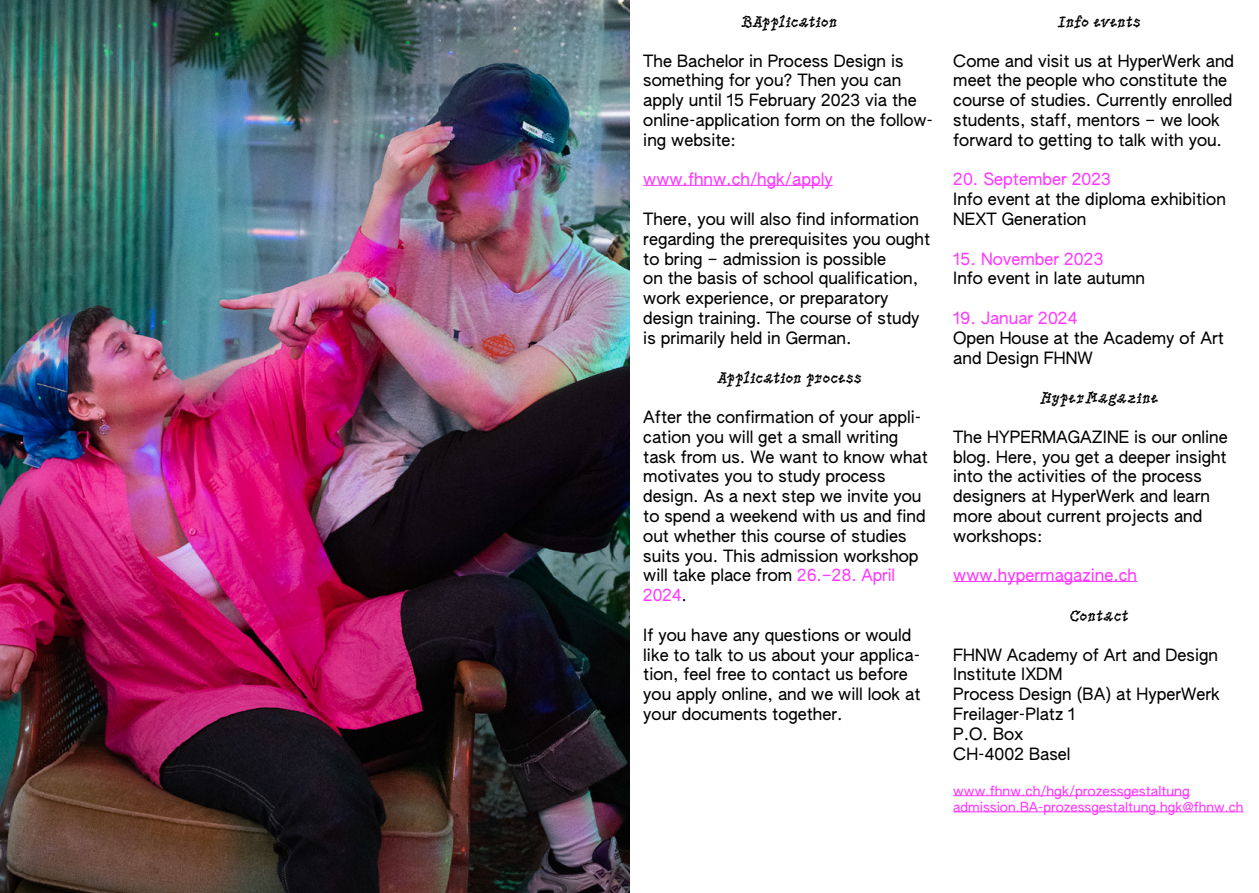
<style>
.page{position:relative;width:1259px;height:893px;background:#fff}
.page>*{position:absolute;margin:0;border:0;box-sizing:border-box;transform-origin:0 0}
.t1{font:16.5px/19.8px "AUTHENTIC Sans 90";color:#000}
.t2{font:16.5px "AUTHENTIC Sans 90";color:#ff3aff}
.t3{font:16.5px "Pic Nic";letter-spacing:-.015em;color:#000}
.t4{font:16.5px "Pic Nic";letter-spacing:-.035em;color:#000}
.t5{font:13.5px/16.2px "AUTHENTIC Sans 90";color:#ff3aff}
.s1{color:#ff3aff}
</style>
<div class="page">
<img style="left:0;top:0;width:629px;height:893px">
<hr style="left:643px;top:185px;width:189px;height:1px;background:#ff3aff">
<hr style="left:953px;top:581px;width:184px;height:1px;background:#ff3aff">
<hr style="left:953px;top:795px;width:236px;height:1px;background:#ff3aff">
<hr style="left:953px;top:812px;width:290px;height:1px;background:#ff3aff">
<p class="t3" style="left:741px;top:10px;width:98px">BApplication</p>
<p class="t1" style="left:643px;top:51px;width:291px">The Bachelor in Process Design is something for you? Then you can apply until 15 February 2023 via the online-application form on the follow&shy;ing website:</p>
<p class="t2" style="left:643px;top:169px;width:191px">www.fhnw.ch/hgk/apply</p>
<p class="t1" style="left:643px;top:209px;width:288px">There, you will also find information regarding the prerequisites you ought to bring – admission is possible<br>on the basis of school qualification, work experience, or preparatory design training. The course of study is primarily held in German.</p>
<p class="t3" style="left:716px;top:366px;width:147px">Application process</p>
<p class="t1" style="left:643px;top:407px;width:286px">After the confirmation of your appli&shy;cation you will get a small writing task from us. We want to know what motivates you to study process design. As a next step we invite you to spend a weekend with us and find out whether this course of studies suits you. This admission workshop will take place from <span class="s1">26.–28. April<br>2024</span>.</p>
<p class="t1" style="left:643px;top:625px;width:279px">If you have any questions or would like to talk to us about your applica&shy;tion, feel free to contact us before you apply online, and we will look at your documents together.</p>
<p class="t4" style="left:1057px;top:10px;width:85px">Info events</p>
<p class="t1" style="left:953px;top:51px;width:282px">Come and visit us at HyperWerk and meet the people who constitute the course of studies. Currently enrolled students, staff, mentors – we look forward to getting to talk with you.</p>
<p class="t2" style="left:953px;top:169px;width:159px">20. September 2023</p>
<p class="t1" style="left:953px;top:189px;width:274px">Info event at the diploma exhibition<br>NEXT Generation</p>
<p class="t2" style="left:953px;top:249px;width:152px">15. November 2023</p>
<p class="t1" style="left:953px;top:268px;width:193px">Info event in late autumn</p>
<p class="t2" style="left:953px;top:308px;width:126px">19. Januar 2024</p>
<p class="t1" style="left:953px;top:328px;width:272px">Open House at the Academy of Art and Design FHNW</p>
<p class="t3" style="left:1039px;top:386px;width:120px">HyperMagazine</p>
<p class="t1" style="left:953px;top:427px;width:276px">The HYPERMAGAZINE is our online blog. Here, you get a deeper insight into the activities of the process designers at HyperWerk and learn more about current projects and workshops:</p>
<p class="t2" style="left:953px;top:565px;width:185px">www.hypermagazine.ch</p>
<p class="t3" style="left:1070px;top:604px;width:60px">Contact</p>
<p class="t1" style="left:953px;top:645px;width:268px">FHNW Academy of Art and Design<br>Institute IXDM<br>Process Design (BA) at HyperWerk<br>Freilager-Platz 1<br>P.O. Box<br>CH-4002 Basel</p>
<p class="t5" style="left:953px;top:783px;width:292px">www.fhnw.ch/hgk/prozessgestaltung admission.BA-prozessgestaltung.hgk@fhnw.ch</p>
</div>
